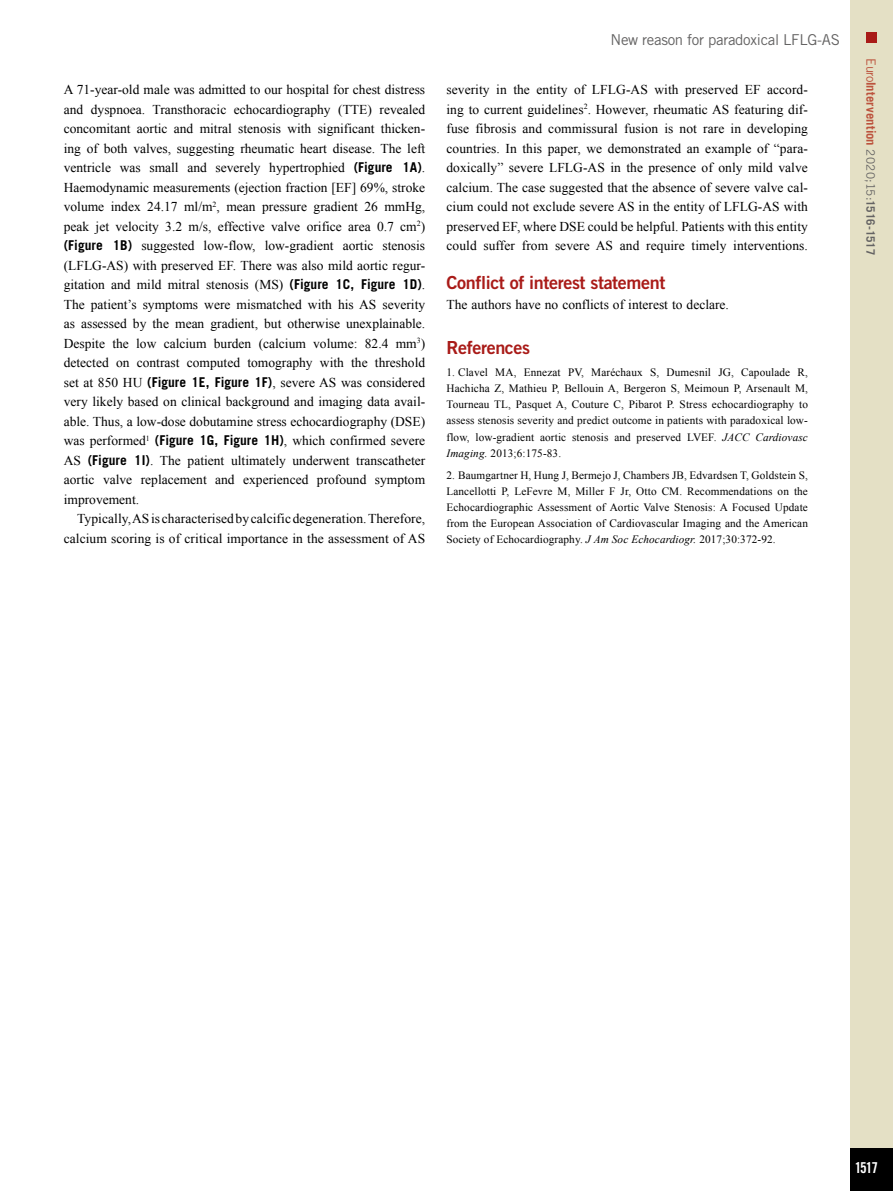
<style>
.page{position:relative;width:893px;height:1191px;background:#fff}
.page>*{position:absolute;margin:0;border:0;box-sizing:border-box;transform-origin:0 0}
.t1{font:18px "Trade Gothic LT Std Bd 2";letter-spacing:-.02em;color:#a91b18}
.t2{font:15px "Trade Gothic LT Std";letter-spacing:-.02em;color:#646363}
.t3{font:15px "Trade Gothic LT Std Bd Cn 20";color:#fff}
.t4{font:13.5px/19.5px "Times New Roman";letter-spacing:.005em;color:#000;text-align:justify}
.t5{font:700 12.75px "Trade Gothic LT Std";letter-spacing:.005em;color:#bc533d}
.t6{font:11.25px/16px "Times New Roman";letter-spacing:.01em;color:#000;text-align:justify}
.s1{font-family:"Trade Gothic LT Std";font-weight:700}
.s2{font-style:italic}
.s3{font-weight:400}
.s4{font-weight:400;font-size:11.7px;color:#646363}
.s5{font-size:11.7px;color:#646363}
</style>
<div class="page">
<div style="left:850px;top:0;width:43px;height:1191px;background:#e4e0c5"></div>
<div style="left:850px;top:1148px;width:43px;height:43px;background:#000"></div>
<div style="left:866px;top:32px;width:11px;height:10px;background:#a91b18"></div>
<p class="t4" style="left:64px;top:80px;width:363px">A 71-year-old male was admitted to our hospital for chest distress and dyspnoea. Transthoracic echocardiography (TTE) revealed concomitant aortic and mitral stenosis with significant thicken&shy;ing of both valves, suggesting rheumatic heart disease. The left ventricle was small and severely hypertrophied <span class="s1">(Figure 1A)</span>.<br>Haemodynamic measurements (ejection fraction [EF] 69%, stroke volume index 24.17 ml/m<sup>2</sup>, mean pressure gradient 26 mmHg, peak jet velocity 3.2 m/s, effective valve orifice area 0.7 cm<sup>2</sup>) <span class="s1">(Figure 1B)</span> suggested low-flow, low-gradient aortic stenosis (LFLG-AS) with preserved EF. There was also mild aortic regur&shy;gitation and mild mitral stenosis (MS) <span class="s1">(Figure 1C, Figure 1D)</span>.<br>The patient’s symptoms were mismatched with his AS severity as assessed by the mean gradient, but otherwise unexplainable.<br>Despite the low calcium burden (calcium volume: 82.4 mm<sup>3</sup>) detected on contrast computed tomography with the threshold set at 850 HU <span class="s1">(Figure 1E, Figure 1F)</span>, severe AS was considered very likely based on clinical background and imaging data avail&shy;able. Thus, a low-dose dobutamine stress echocardiography (DSE) was performed<sup>1</sup> <span class="s1">(Figure 1G, Figure 1H)</span>, which confirmed severe AS <span class="s1">(Figure 1I)</span>. The patient ultimately underwent transcatheter aortic valve replacement and experienced profound symptom improvement.</p>
<p class="t4" style="left:64px;top:509px;width:363px;text-align:right">Typically, AS is characterised by calcific degeneration. Therefore, calcium scoring is of critical importance in the assessment of AS</p>
<p class="t2" style="left:611px;top:30px;width:231px">New reason for paradoxical LFLG-AS</p>
<p class="t4" style="left:446px;top:80px;width:363px">severity in the entity of LFLG-AS with preserved EF accord&shy;ing to current guidelines<sup>2</sup>. However, rheumatic AS featuring dif&shy;fuse fibrosis and commissural fusion is not rare in developing countries. In this paper, we demonstrated an example of “para&shy;doxically” severe LFLG-AS in the presence of only mild valve calcium. The case suggested that the absence of severe valve cal&shy;cium could not exclude severe AS in the entity of LFLG-AS with preserved EF, where DSE could be helpful. Patients with this entity could suffer from severe AS and require timely interventions.</p>
<h1 class="t1" style="left:446px;top:272px;width:220px">Conflict of interest statement</h1>
<p class="t4" style="left:446px;top:294px;width:284px">The authors have no conflicts of interest to declare.</p>
<h1 class="t1" style="left:446px;top:336px;width:85px">References</h1>
<p class="t6" style="left:446px;top:364px;width:363px">1. Clavel MA, Ennezat PV, Maréchaux S, Dumesnil JG, Capoulade R, Hachicha Z, Mathieu P, Bellouin A, Bergeron S, Meimoun P, Arsenault M, Tourneau TL, Pasquet A, Couture C, Pibarot P. Stress echocardiography to assess stenosis severity and predict outcome in patients with paradoxical low&shy;flow, low-gradient aortic stenosis and preserved LVEF. <span class="s2">JACC Cardiovasc Imaging.</span> 2013;6:175-83.</p>
<p class="t6" style="left:446px;top:467px;width:363px">2. Baumgartner H, Hung J, Bermejo J, Chambers JB, Edvardsen T, Goldstein S, Lancellotti P, LeFevre M, Miller F Jr, Otto CM. Recommendations on the Echocardiographic Assessment of Aortic Valve Stenosis: A Focused Update from the European Association of Cardiovascular Imaging and the American Society of Echocardiography. <span class="s2">J Am Soc Echocardiogr.</span> 2017;30:372-92.</p>
<p class="t5" style="left:879px;top:58px;width:198px;rotate:90deg"><span class="s3">Euro</span>Intervention <span class="s4">2020;15:</span><span class="s5">1516-1517</span></p>
<p class="t3" style="left:855px;top:1158px;width:25px">1517</p>
</div>
